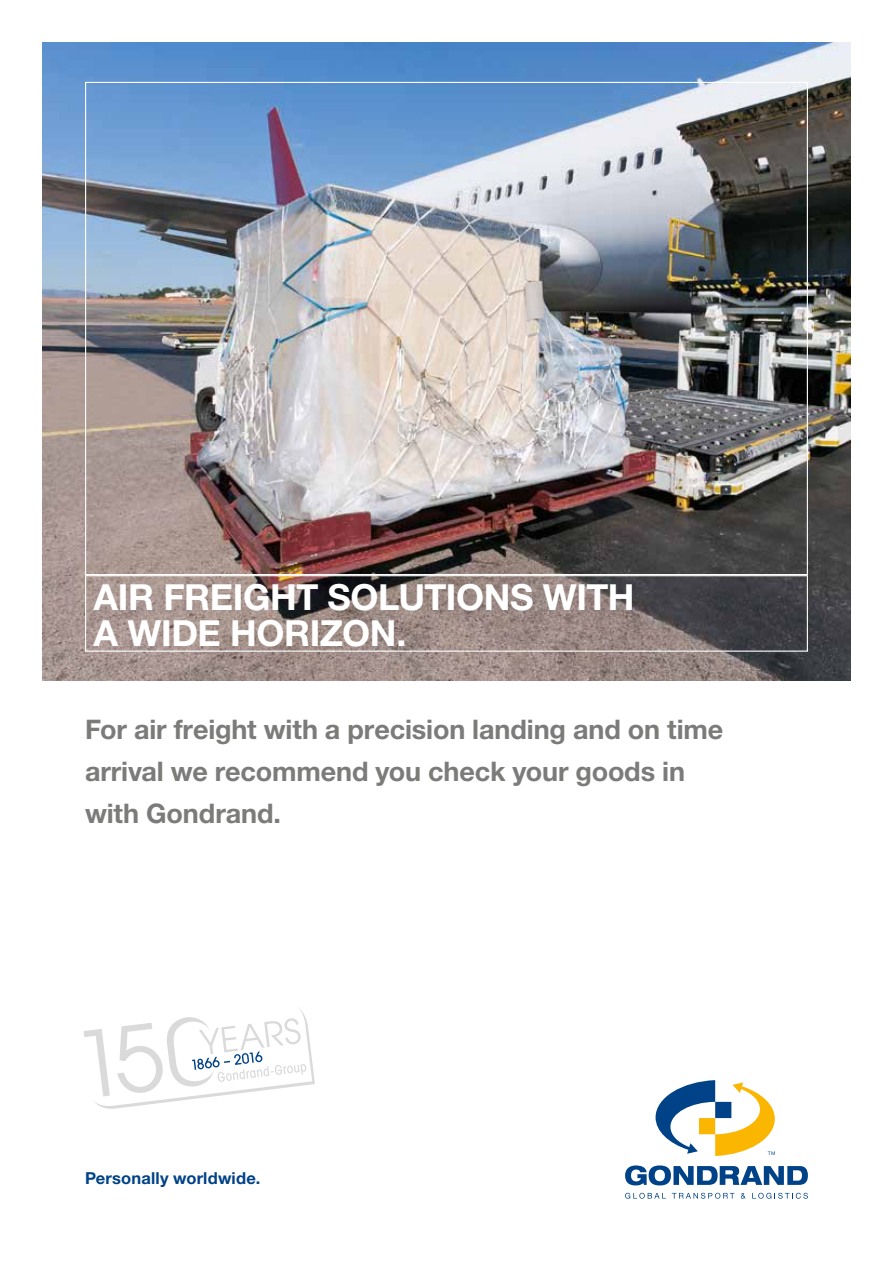
<style>
.page{position:relative;width:893px;height:1263px;background:#fff}
.page>*{position:absolute;margin:0;border:0;box-sizing:border-box;transform-origin:0 0}
.t1{font:700 36px/36px "Helvetica Neue LT Std";letter-spacing:-.01em;color:#fff}
.t2{font:700 27px/42px "Helvetica Neue LT Std";letter-spacing:-.005em;color:#7b7b7a}
.t3{font:700 16.5px "Helvetica Neue LT Std";letter-spacing:.01em;color:#004287}
</style>
<div class="page">
<img style="left:43px;top:43px;width:807px;height:637px">
<div style="left:85px;top:575px;width:723px;height:77px;border:1px solid #fff"></div>
<svg style="left:625px;top:1165px;width:183px;height:20px"></svg>
<svg style="left:656px;top:1080px;width:119px;height:76px"></svg>
<svg style="left:625px;top:1193px;width:41px;height:6px"></svg>
<svg style="left:672px;top:1193px;width:62px;height:6px"></svg>
<svg style="left:741px;top:1193px;width:5px;height:6px"></svg>
<svg style="left:752px;top:1193px;width:56px;height:6px"></svg>
<svg style="left:83px;top:1008px;width:232px;height:101px"></svg>
<h1 class="t1" style="left:94px;top:579px;width:542px">AIR FREIGHT SOLUTIONS WITH<br>A WIDE HORIZON.</h1>
<p class="t2" style="left:85px;top:708px;width:640px">For air freight with a precision landing and on time arrival we recommend you check your goods in with Gondrand.</p>
<p class="t3" style="left:85px;top:1168px;width:177px">Personally worldwide.</p>
</div>
